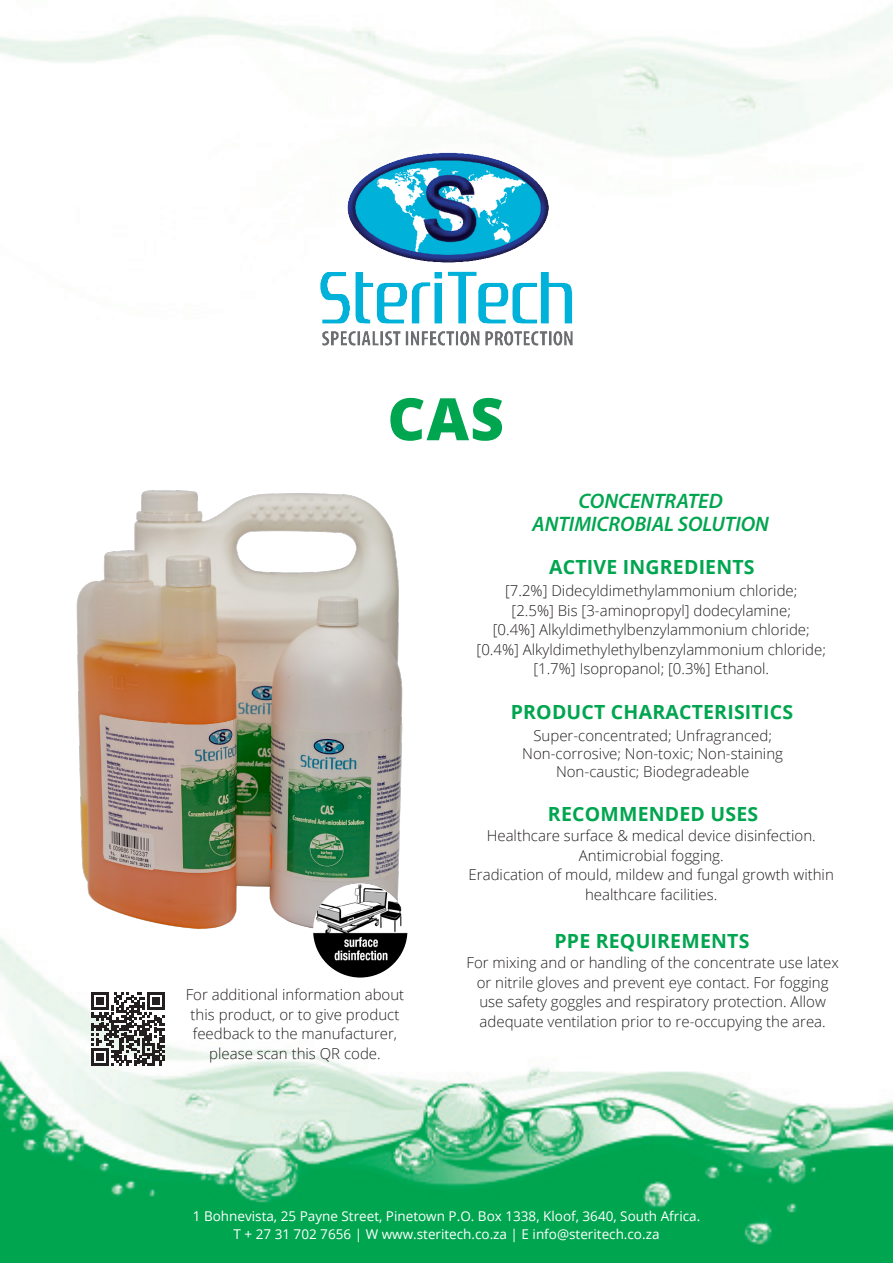
<style>
.page{position:relative;width:893px;height:1263px;background:#fff}
.page>*{position:absolute;margin:0;border:0;box-sizing:border-box;transform-origin:0 0}
.Name_of_Product{font:800 58.5px "Open Sans";color:#00a54f}
.t1{font:italic 600 21px "Myriad Pro";color:#00a54f}
.heading{font:700 19.5px "Open Sans";letter-spacing:.01em;color:#00a54f}
.t2{font:300 15px/19.5px "Open Sans";color:#231f20;text-align:center}
.t3{font:13.5px "Open Sans";color:#fff}
</style>
<div class="page">
<img style="left:0;top:6px;width:893px;height:1257px">
<img style="left:310px;top:142px;width:272px;height:214px">
<img style="left:52px;top:425px;width:376px;height:545px">
<img style="left:313px;top:883px;width:94px;height:94px;border-radius:47px">
<svg style="left:91px;top:992px;width:74px;height:74px"></svg>
<p class="Name_of_Product" style="left:387px;top:374px;width:118px">CAS</p>
<p class="t1" style="left:578px;top:488px;width:146px">CONCENTRATED</p>
<p class="t1" style="left:532px;top:510px;width:238px">ANTIMICROBIAL SOLUTION</p>
<p class="heading" style="left:549px;top:553px;width:207px">ACTIVE INGREDIENTS</p>
<p class="t2" style="left:505px;top:581px;width:294px">[7.2%] Didecyldimethylammonium chloride;</p>
<p class="t2" style="left:512px;top:600px;width:281px">[2.5%] Bis [3-aminopropyl] dodecylamine;</p>
<p class="t2" style="left:493px;top:620px;width:318px">[0.4%] Alkyldimethylbenzylammonium chloride;</p>
<p class="t2" style="left:477px;top:639px;width:351px">[0.4%] Alkyldimethylethylbenzylammonium chloride; [1.7%] Isopropanol; [0.3%] Ethanol.</p>
<p class="heading" style="left:511px;top:698px;width:284px">PRODUCT CHARACTERISITICS</p>
<p class="t2" style="left:186px;top:984px;width:220px">For additional information about this product, or to give product feedback to the manufacturer, please scan this QR code.</p>
<p class="t2" style="left:533px;top:726px;width:240px">Super-concentrated; Unfragranced;</p>
<p class="t2" style="left:522px;top:744px;width:262px">Non-corrosive; Non-toxic; Non-staining</p>
<p class="t2" style="left:556px;top:762px;width:195px">Non-caustic; Biodegradeable</p>
<p class="heading" style="left:548px;top:800px;width:212px">RECOMMENDED USES</p>
<p class="t2" style="left:487px;top:826px;width:331px">Healthcare surface &amp; medical device disinfection.</p>
<p class="t2" style="left:579px;top:845px;width:146px">Antimicrobial fogging.</p>
<p class="t2" style="left:469px;top:865px;width:367px">Eradication of mould, mildew and fungal growth within healthcare facilities.</p>
<p class="heading" style="left:554px;top:927px;width:196px">PPE REQUIREMENTS</p>
<p class="t2" style="left:466px;top:953px;width:374px">For mixing and or handling of the concentrate use latex or nitrile gloves and prevent eye contact. For fogging use safety goggles and respiratory protection. Allow adequate ventilation prior to re-occupying the area.</p>
<p class="t3" style="left:193px;top:1207px;width:509px">1 Bohnevista, 25 Payne Street, Pinetown P.O. Box 1338, Kloof, 3640, South Africa.</p>
<p class="t3" style="left:234px;top:1225px;width:427px">T + 27 31 702 7656 | W www.steritech.co.za | E info@steritech.co.za</p>
</div>
